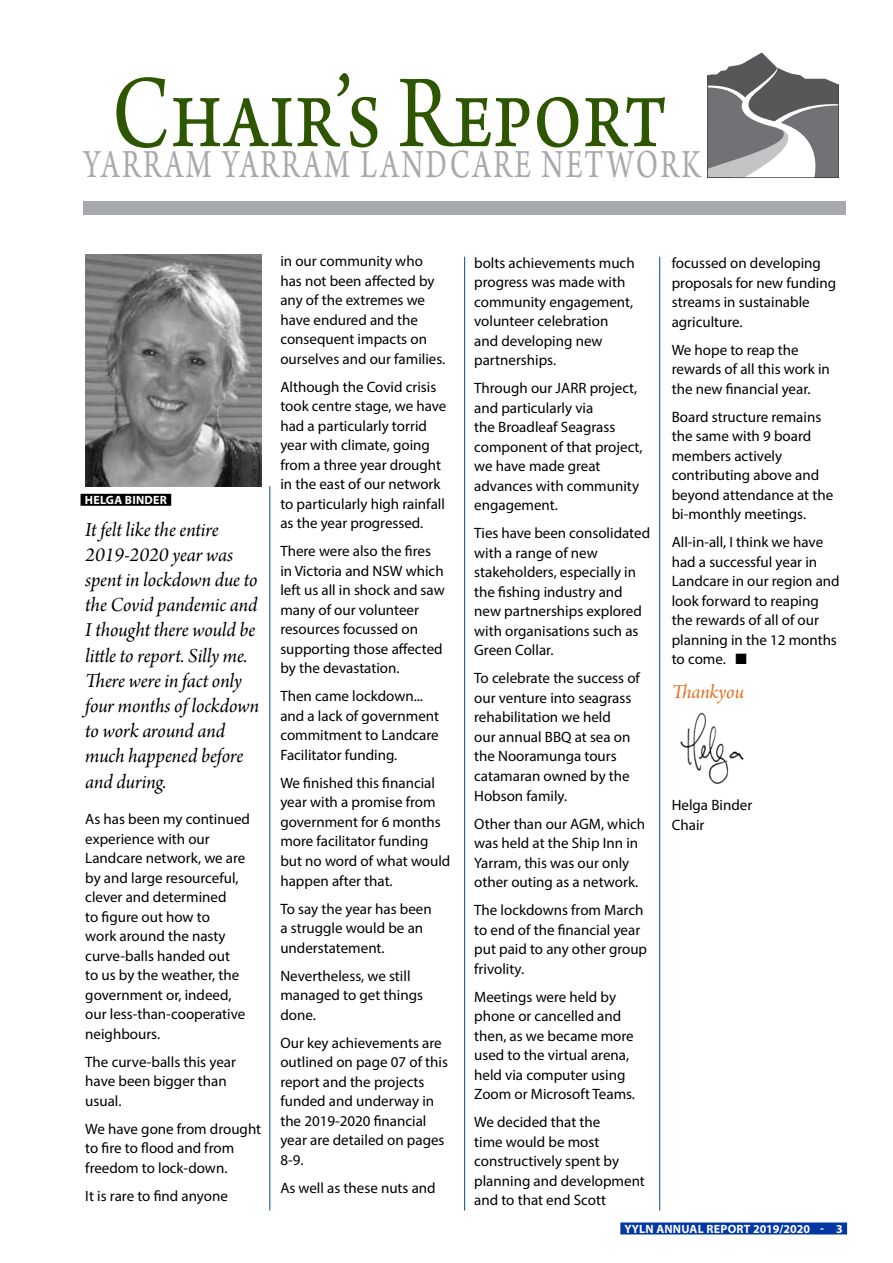
<style>
.page{position:relative;width:893px;height:1263px;background:#fff}
.page>*{position:absolute;margin:0;border:0;box-sizing:border-box;transform-origin:0 0}
.t1{font:108.75px "Arno Pro";color:#2e5600;scale:.8 1}
.t2{font:42px "Arno Pro";letter-spacing:.085em;color:#a7a9ac;scale:.71 1}
.t3{font:21px/25.2px "Arno Pro Italic Subhead";letter-spacing:-.005em;color:#000}
.t4{font:21px "Arno Pro Italic Subhead";letter-spacing:-.005em;color:#e36f1e}
.t5{font:15px/19.5px "Myriad Pro";color:#000}
.t6{font:700 12px "Myriad Pro";letter-spacing:.02em;color:#fff}
</style>
<div class="page">
<img style="left:680px;top:712px;width:64px;height:72px">
<hr style="left:464px;top:257px;width:1px;height:953px;background:#004e84">
<hr style="left:659px;top:257px;width:1px;height:953px;background:#004e84">
<div style="left:81px;top:494px;width:90px;height:12px;background:#000"></div>
<hr style="left:270px;top:486px;width:1px;height:724px;background:#004e84">
<img style="left:85px;top:254px;width:176px;height:232px">
<div style="left:84px;top:202px;width:762px;height:13px;background:#a7a9ac"></div>
<svg style="left:707px;top:53px;width:132px;height:125px"></svg>
<div style="left:620px;top:1222px;width:227px;height:12px;background:#0337a1"></div>
<h1 class="t1" style="left:112px;top:51px;width:696px">Chair’s Report</h1>
<h2 class="t2" style="left:84px;top:140px;width:871px">YARRAM YARRAM LANDCARE NETWORK</h2>
<p class="t6" style="left:85px;top:492px;width:84px">HELGA BINDER</p>
<h3 class="t3" style="left:85px;top:518px;width:175px">It felt like the entire<br>2019-2020 year was spent in lockdown due to the Covid pandemic and<br>I thought there would be little to report. Silly me.<br>There were in fact only four months of lockdown to work around and much happened before and during.</h3>
<p class="t5" style="left:85px;top:809px;width:166px">As has been my continued experience with our<br>Landcare network, we are by and large resourceful, clever and determined<br>to figure out how to<br>work around the nasty curve-balls handed out<br>to us by the weather, the government or, indeed, our less-than-cooperative neighbours.</p>
<p class="t5" style="left:85px;top:1052px;width:152px">The curve-balls this year have been bigger than usual.</p>
<p class="t5" style="left:85px;top:1119px;width:177px">We have gone from drought to fire to flood and from freedom to lock-down.</p>
<p class="t5" style="left:85px;top:1186px;width:144px">It is rare to find anyone</p>
<p class="t5" style="left:280px;top:251px;width:166px">in our community who has not been affected by any of the extremes we have endured and the consequent impacts on ourselves and our families.</p>
<p class="t5" style="left:280px;top:377px;width:168px">Although the Covid crisis took centre stage, we have had a particularly torrid year with climate, going from a three year drought in the east of our network to particularly high rainfall as the year progressed.</p>
<p class="t5" style="left:280px;top:541px;width:166px">There were also the fires in Victoria and NSW which left us all in shock and saw many of our volunteer resources focussed on supporting those affected by the devastation.</p>
<p class="t5" style="left:280px;top:686px;width:160px">Then came lockdown... and a lack of government commitment to Landcare<br>Facilitator funding.</p>
<p class="t5" style="left:280px;top:773px;width:172px">We finished this financial year with a promise from government for 6 months more facilitator funding but no word of what would happen after that.</p>
<p class="t5" style="left:280px;top:898px;width:153px">To say the year has been a struggle would be an understatement.</p>
<p class="t5" style="left:280px;top:965px;width:144px">Nevertheless, we still managed to get things done.</p>
<p class="t5" style="left:280px;top:1032px;width:169px">Our key achievements are outlined on page 07 of this report and the projects funded and underway in the 2019-2020 financial year are detailed on pages<br>8-9.</p>
<p class="t5" style="left:280px;top:1177px;width:157px">As well as these nuts and</p>
<p class="t5" style="left:474px;top:253px;width:162px">bolts achievements much progress was made with community engagement, volunteer celebration and developing new partnerships.</p>
<p class="t5" style="left:474px;top:378px;width:170px">Through our JARR project, and particularly via<br>the Broadleaf Seagrass component of that project, we have made great advances with community engagement.</p>
<p class="t5" style="left:474px;top:523px;width:177px">Ties have been consolidated with a range of new stakeholders, especially in the fishing industry and new partnerships explored with organisations such as<br>Green Collar.</p>
<p class="t5" style="left:474px;top:668px;width:167px">To celebrate the success of our venture into seagrass rehabilitation we held<br>our annual BBQ at sea on the Nooramunga tours catamaran owned by the<br>Hobson family.</p>
<p class="t5" style="left:474px;top:813px;width:172px">Other than our AGM, which was held at the Ship Inn in<br>Yarram, this was our only other outing as a network.</p>
<p class="t5" style="left:474px;top:900px;width:174px">The lockdowns from March to end of the financial year put paid to any other group frivolity.</p>
<p class="t5" style="left:474px;top:986px;width:162px">Meetings were held by phone or cancelled and then, as we became more used to the virtual arena, held via computer using<br>Zoom or Microsoft Teams.</p>
<p class="t5" style="left:474px;top:1112px;width:172px">We decided that the<br>time would be most constructively spent by planning and development and to that end Scott</p>
<p class="t5" style="left:672px;top:253px;width:166px">focussed on developing proposals for new funding streams in sustainable agriculture.</p>
<p class="t5" style="left:672px;top:340px;width:160px">We hope to reap the rewards of all this work in the new financial year.</p>
<p class="t5" style="left:672px;top:407px;width:163px">Board structure remains the same with 9 board members actively contributing above and beyond attendance at the bi-monthly meetings.</p>
<p class="t5" style="left:672px;top:532px;width:169px">All-in-all, I think we have had a successful year in<br>Landcare in our region and look forward to reaping the rewards of all of our planning in the 12 months to come. ■</p>
<h3 class="t4" style="left:672px;top:680px;width:74px">Thankyou</h3>
<p class="t5" style="left:672px;top:795px;width:82px">Helga Binder<br>Chair</p>
<p class="t6" style="left:625px;top:1221px;width:220px">YYLN ANNUAL REPORT 2019/2020 - 3</p>
</div>
